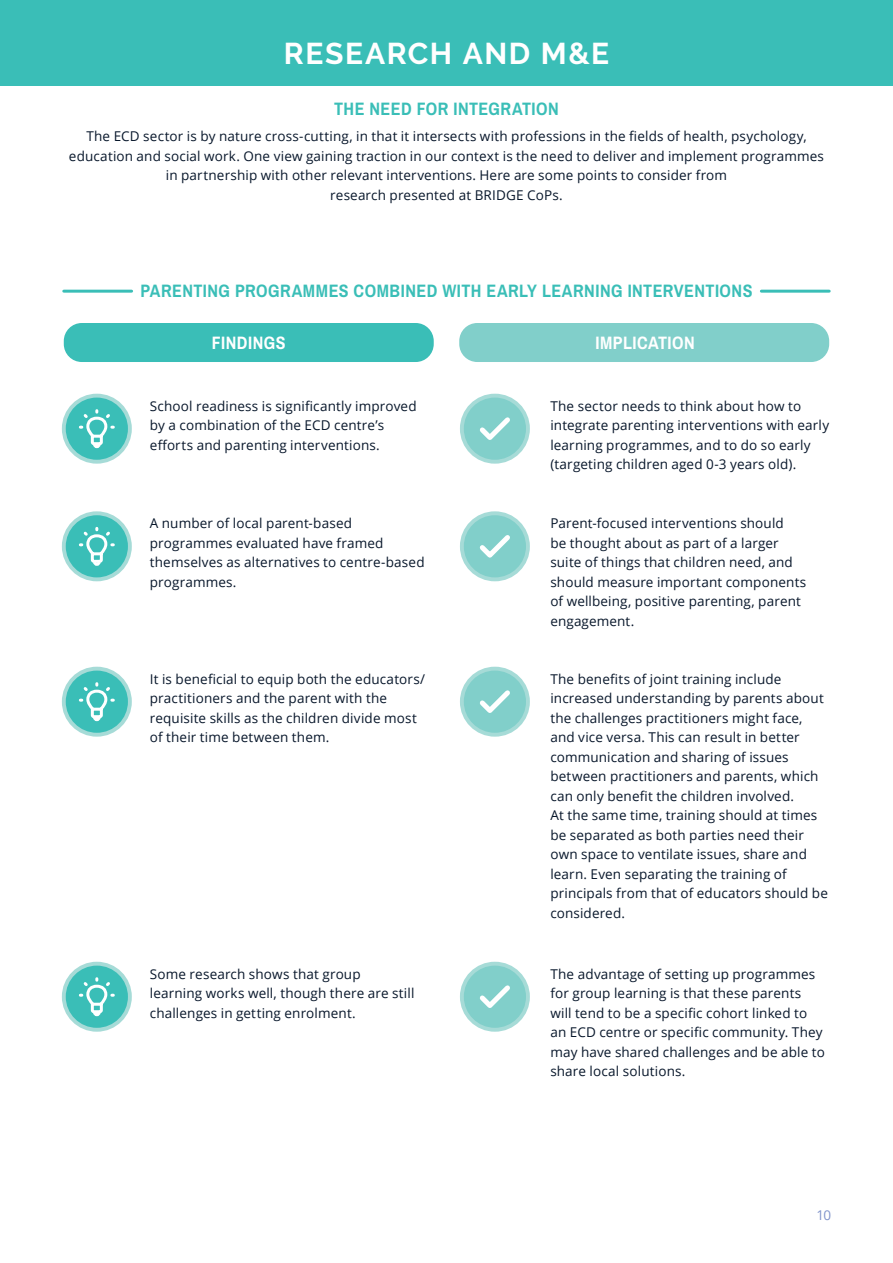
<style>
.page{position:relative;width:893px;height:1263px;background:#fff}
.page>*{position:absolute;margin:0;border:0;box-sizing:border-box;transform-origin:0 0}
.t1{font:700 30px "Raleway";letter-spacing:.05em;color:#fff}
.t2{font:700 18px "Archivo Narrow";letter-spacing:.025em;color:#3abeb7}
.t3{font:700 18px "Archivo Narrow";letter-spacing:.025em;color:#fff}
.t4{font:13.5px/19.5px "Open Sans";letter-spacing:.01em;color:#08172b}
.t5{font:13.5px "Open Sans";color:#8194cb}
</style>
<div class="page">
<div style="left:64px;top:323px;width:370px;height:39px;background:#3abeb7;border-radius:18px"></div>
<div style="left:459px;top:323px;width:370px;height:39px;background:#81cfca;border-radius:18px"></div>
<svg style="left:64px;top:396px;width:66px;height:66px;background:#49c2bb"></svg>
<div style="left:62px;top:394px;width:70px;height:70px;border:4px solid #a6dbd7;border-radius:50%"></div>
<svg style="left:64px;top:669px;width:66px;height:66px;background:#49c2bb"></svg>
<div style="left:62px;top:667px;width:70px;height:70px;border:4px solid #a6dbd7;border-radius:50%"></div>
<svg style="left:64px;top:513px;width:66px;height:66px;background:#49c2bb"></svg>
<div style="left:62px;top:511px;width:70px;height:70px;border:4px solid #a6dbd7;border-radius:50%"></div>
<svg style="left:64px;top:964px;width:66px;height:66px;background:#49c2bb"></svg>
<div style="left:62px;top:962px;width:70px;height:70px;border:4px solid #a6dbd7;border-radius:50%"></div>
<div style="left:462px;top:396px;width:66px;height:66px;background:#81cfca;border-radius:50%"></div>
<div style="left:460px;top:394px;width:70px;height:70px;border:4px solid #a6dbd7;border-radius:50%"></div>
<div style="left:462px;top:669px;width:66px;height:66px;background:#81cfca;border-radius:50%"></div>
<div style="left:460px;top:667px;width:70px;height:70px;border:4px solid #a6dbd7;border-radius:50%"></div>
<div style="left:462px;top:513px;width:66px;height:66px;background:#81cfca;border-radius:50%"></div>
<div style="left:460px;top:511px;width:70px;height:70px;border:4px solid #a6dbd7;border-radius:50%"></div>
<div style="left:462px;top:964px;width:66px;height:66px;background:#81cfca;border-radius:50%"></div>
<div style="left:460px;top:962px;width:70px;height:70px;border:4px solid #a6dbd7;border-radius:50%"></div>
<div style="left:0;top:0;width:893px;height:85px;background:#3abeb7"></div>
<svg style="left:77px;top:408px;width:39px;height:42px;background:#5ecac4"></svg>
<svg style="left:77px;top:681px;width:39px;height:42px;background:#5ecac4"></svg>
<svg style="left:77px;top:525px;width:39px;height:42px;background:#5ecac4"></svg>
<svg style="left:77px;top:976px;width:39px;height:42px;background:#5ecac4"></svg>
<svg style="left:480px;top:417px;width:30px;height:23px"></svg>
<svg style="left:480px;top:690px;width:30px;height:23px"></svg>
<svg style="left:479px;top:535px;width:31px;height:23px"></svg>
<svg style="left:480px;top:985px;width:30px;height:23px"></svg>
<hr style="left:64px;top:290px;width:68px;height:3px;background:#3abeb7">
<hr style="left:761px;top:290px;width:68px;height:3px;background:#3abeb7">
<h1 class="t1" style="left:284px;top:36px;width:327px">RESEARCH AND M&amp;E</h1>
<h2 class="t2" style="left:334px;top:98px;width:226px">THE NEED FOR INTEGRATION</h2>
<p class="t4" style="left:69px;top:126px;width:757px;text-align:center">The ECD sector is by nature cross-cutting, in that it intersects with professions in the fields of health, psychology, education and social work. One view gaining traction in our context is the need to deliver and implement programmes in partnership with other relevant interventions. Here are some points to consider from<br>research presented at BRIDGE CoPs.</p>
<h2 class="t2" style="left:140px;top:280px;width:614px">PARENTING PROGRAMMES COMBINED WITH EARLY LEARNING INTERVENTIONS</h2>
<h2 class="t3" style="left:212px;top:332px;width:75px">FINDINGS</h2>
<h2 class="t3" style="left:595px;top:332px;width:101px">IMPLICATION</h2>
<p class="t4" style="left:150px;top:396px;width:268px">School readiness is significantly improved by a combination of the ECD centre’s efforts and parenting interventions.</p>
<p class="t4" style="left:550px;top:396px;width:280px">The sector needs to think about how to integrate parenting interventions with early learning programmes, and to do so early (targeting children aged 0-3 years old).</p>
<p class="t4" style="left:150px;top:513px;width:276px">A number of local parent-based programmes evaluated have framed themselves as alternatives to centre-based programmes.</p>
<p class="t4" style="left:550px;top:513px;width:257px">Parent-focused interventions should<br>be thought about as part of a larger suite of things that children need, and should measure important components of wellbeing, positive parenting, parent engagement.</p>
<p class="t4" style="left:150px;top:669px;width:277px">It is beneficial to equip both the educators/ practitioners and the parent with the requisite skills as the children divide most of their time between them.</p>
<p class="t4" style="left:550px;top:669px;width:279px">The benefits of joint training include increased understanding by parents about the challenges practitioners might face, and vice versa. This can result in better communication and sharing of issues between practitioners and parents, which can only benefit the children involved.<br>At the same time, training should at times be separated as both parties need their own space to ventilate issues, share and learn. Even separating the training of principals from that of educators should be considered.</p>
<p class="t4" style="left:150px;top:964px;width:266px">Some research shows that group learning works well, though there are still challenges in getting enrolment.</p>
<p class="t4" style="left:550px;top:964px;width:276px">The advantage of setting up programmes for group learning is that these parents will tend to be a specific cohort linked to an ECD centre or specific community. They may have shared challenges and be able to share local solutions.</p>
<p class="t5" style="left:816px;top:1205px;width:16px">10</p>
</div>
